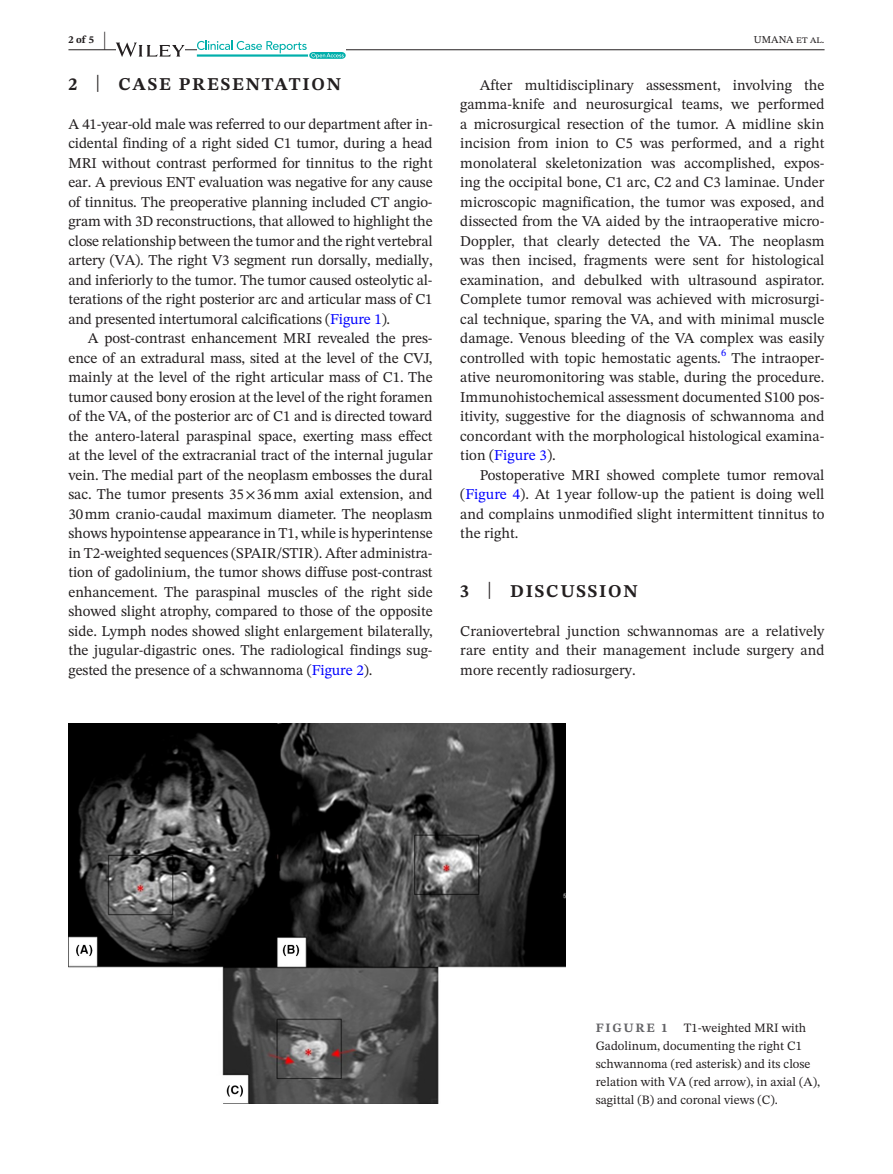
<style>
.page{position:relative;width:893px;height:1174px;background:#fff}
.page>*{position:absolute;margin:0;border:0;box-sizing:border-box;transform-origin:0 0}
.t1{font:700 18px "STIX Two Text";letter-spacing:.1em;color:#231f20}
.t2{font:15px/19.5px "STIX Two Text";color:#231f20;text-align:justify}
.t3{font:12.75px/18px "STIX Two Text";color:#231f20}
.t4{font:700 12.75px "STIX Two Text";letter-spacing:.14em;color:#636366}
.t5{font:10.5px "STIX Two Text";color:#231f20}
.t6{font:700 10.5px "STIX Two Text";color:#231f20}
.s1{font-size:21px}
.s2{font-weight:400;font-size:23.7px}
.s3{color:#00f}
.s4{font-family:"STIX"}
</style>
<div class="page">
<hr style="left:68px;top:49px;width:756px;height:1px;background:#231f20">
<svg style="left:116px;top:43px;width:69px;height:14px"></svg>
<svg style="left:197px;top:41px;width:149px;height:18px"></svg>
<img style="left:68px;top:723px;width:498px;height:381px">
<p class="t6" style="left:68px;top:32px;width:39px">2 of 5 <span class="s1">|</span></p>
<p class="t5" style="left:754px;top:32px;width:72px">UMANA et al.</p>
<p class="t1" style="left:68px;top:71px;width:274px">2 <span class="s2">|</span> CASE PRESENTATION</p>
<p class="t2" style="left:68px;top:114px;width:366px">A 41-year-old male was referred to our department after in&shy;cidental finding of a right sided C1 tumor, during a head MRI without contrast performed for tinnitus to the right ear. A previous ENT evaluation was negative for any cause of tinnitus. The preoperative planning included CT angio&shy;gram with 3D reconstructions, that allowed to highlight the close relationship between the tumor and the right vertebral artery (VA). The right V3 segment run dorsally, medially, and inferiorly to the tumor. The tumor caused osteolytic al&shy;terations of the right posterior arc and articular mass of C1 and presented intertumoral calcifications (<span class="s3">Figure 1</span>).</p>
<p class="t2" style="left:68px;top:328px;width:366px;text-indent:20px">A post-contrast enhancement MRI revealed the pres&shy;ence of an extradural mass, sited at the level of the CVJ, mainly at the level of the right articular mass of C1. The tumor caused bony erosion at the level of the right foramen of the VA, of the posterior arc of C1 and is directed toward the antero-lateral paraspinal space, exerting mass effect at the level of the extracranial tract of the internal jugular vein. The medial part of the neoplasm embosses the dural sac. The tumor presents 35<span class="s4">×</span>36mm axial extension, and 30mm cranio-caudal maximum diameter. The neoplasm shows hypointense appearance in T1, while is hyperintense in T2-weighted sequences (SPAIR/STIR). After administra&shy;tion of gadolinium, the tumor shows diffuse post-contrast enhancement. The paraspinal muscles of the right side showed slight atrophy, compared to those of the opposite side. Lymph nodes showed slight enlargement bilaterally, the jugular-digastric ones. The radiological findings sug&shy;gested the presence of a schwannoma (<span class="s3">Figure 2</span>).</p>
<p class="t2" style="left:460px;top:75px;width:366px;text-indent:20px">After multidisciplinary assessment, involving the gamma-knife and neurosurgical teams, we performed a microsurgical resection of the tumor. A midline skin incision from inion to C5 was performed, and a right monolateral skeletonization was accomplished, expos&shy;ing the occipital bone, C1 arc, C2 and C3 laminae. Under microscopic magnification, the tumor was exposed, and dissected from the VA aided by the intraoperative micro-Doppler, that clearly detected the VA. The neoplasm was then incised, fragments were sent for histological examination, and debulked with ultrasound aspirator.<br>Complete tumor removal was achieved with microsurgi&shy;cal technique, sparing the VA, and with minimal muscle damage. Venous bleeding of the VA complex was easily controlled with topic hemostatic agents.<sup>6</sup> The intraoper&shy;ative neuromonitoring was stable, during the procedure.<br>Immunohistochemical assessment documented S100 pos&shy;itivity, suggestive for the diagnosis of schwannoma and concordant with the morphological histological examina&shy;tion (<span class="s3">Figure 3</span>).</p>
<p class="t2" style="left:460px;top:465px;width:366px;text-indent:19px">Postoperative MRI showed complete tumor removal (<span class="s3">Figure 4</span>). At 1 year follow-up the patient is doing well and complains unmodified slight intermittent tinnitus to the right.</p>
<p class="t1" style="left:460px;top:578px;width:179px">3 <span class="s2">|</span> DISCUSSION</p>
<p class="t2" style="left:460px;top:621px;width:366px">Craniovertebral junction schwannomas are a relatively rare entity and their management include surgery and more recently radiosurgery.</p>
<p class="t3" style="left:596px;top:1018px;width:226px;text-indent:88px">T1-weighted MRI with Gadolinum, documenting the right C1 schwannoma (red asterisk) and its close relation with VA (red arrow), in axial (A), sagittal (B) and coronal views (C).</p>
<p class="t4" style="left:596px;top:1018px;width:73px">FIGURE 1</p>
</div>
